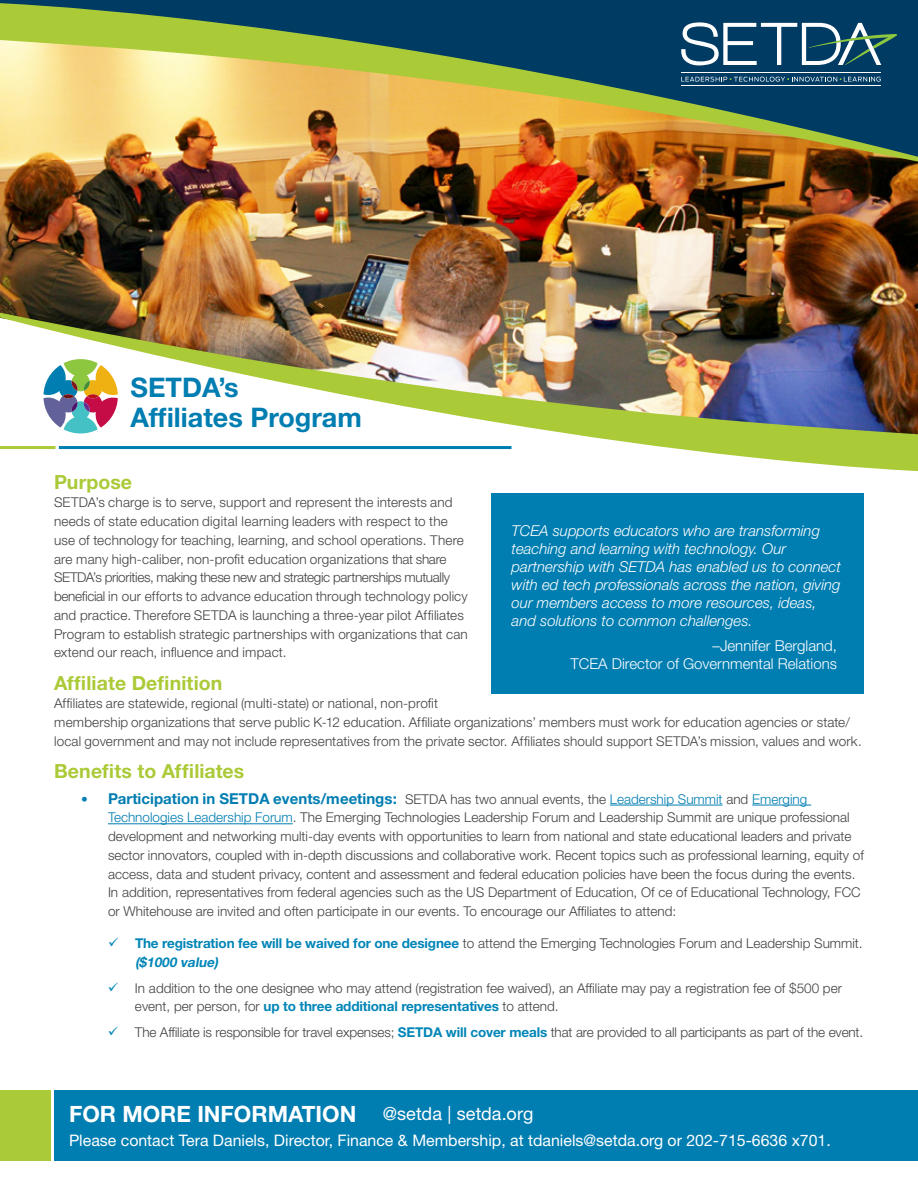
<style>
.page{position:relative;width:918px;height:1188px;background:#fff}
.page>*{position:absolute;margin:0;border:0;box-sizing:border-box;transform-origin:0 0}
.t1{font:700 27px/30.3px "Helvetica Neue LT Std";color:#007db1}
.t2{font:700 22.5px "Helvetica Neue LT Std";color:#fff}
.t3{font:700 19.5px "Helvetica Neue LT Std";letter-spacing:.005em;color:#abca37}
.t4{font:18px "Helvetica Neue LT Std";letter-spacing:.005em;color:#fff}
.t5{font:15.9px "Helvetica Neue LT Std";color:#fff}
.t6{font:italic 300 15px/18px "Helvetica Neue LT Std";color:#fff}
.t7{font:700 15px "Helvetica Neue LT Std";color:#007db1}
.t8{font:300 15px/18px "Helvetica Neue LT Std";color:#fff;text-align:right}
.t9{font:300 13.5px/18.8px "Helvetica Neue LT Std";color:#414042}
.s1{font-size:13.5px}
.s2{font-weight:300;font-size:13.5px;color:#414042}
.s3{font-weight:300;font-size:13.5px}
.s4{color:#007db1}
.s5{color:#0085b7}
.s6{font-weight:700;color:#0085b7}
.s7{font-weight:700;font-style:italic;color:#0085b7}
</style>
<div class="page">
<img style="left:0;top:169px;width:918px;height:137px">
<img style="left:0;top:0;width:918px;height:169px">
<div style="left:54px;top:1091px;width:864px;height:70px;background:#007db1"></div>
<div style="left:0;top:1091px;width:51px;height:70px;background:#abca37"></div>
<hr style="left:681px;top:72px;width:200px;height:1px;background:#fff">
<hr style="left:681px;top:86px;width:200px;height:1px;background:#fff">
<svg style="left:681px;top:77px;width:200px;height:5px"></svg>
<svg style="left:681px;top:22px;width:216px;height:43px"></svg>
<img style="left:0;top:306px;width:918px;height:166px">
<hr style="left:610px;top:805px;width:113px;height:1px;background:#007db1">
<hr style="left:752px;top:805px;width:59px;height:1px;background:#007db1">
<hr style="left:108px;top:823px;width:185px;height:1px;background:#007db1">
<hr style="left:0;top:446px;width:56px;height:3px;background:#abca37">
<hr style="left:59px;top:446px;width:453px;height:3px;background:#007db1">
<div style="left:491px;top:493px;width:373px;height:201px;background:#007db1"></div>
<svg style="left:44px;top:359px;width:74px;height:75px"></svg>
<h1 class="t1" style="left:130px;top:371px;width:233px">SETDA’s<br>Affiliates Program</h1>
<h3 class="t3" style="left:54px;top:470px;width:80px">Purpose</h3>
<p class="t9" style="left:54px;top:493px;width:415px">SETDA’s charge is to serve, support and represent the interests and needs of state education digital learning leaders with respect to the use of technology for teaching, learning, and school operations. There are many high-caliber, non-profit education organizations that share SETDA’s priorities, making these new and strategic partnerships mutually beneficial in our efforts to advance education through technology policy and practice. Therefore SETDA is launching a three-year pilot Affiliates Program to establish strategic partnerships with organizations that can extend our reach, influence and impact.</p>
<h3 class="t3" style="left:54px;top:671px;width:170px">Affiliate Definition</h3>
<p class="t9" style="left:54px;top:694px;width:809px">Affiliates are statewide, regional (multi-state) or national, non-profit<br>membership organizations that serve public K-12 education. Affiliate organizations’ members must work for education agencies or state/ local government and may not include representatives from the private sector. Affiliates should support SETDA’s mission, values and work.</p>
<h3 class="t3" style="left:54px;top:759px;width:192px">Benefits to Affiliates</h3>
<p class="t7" style="left:81px;top:789px;width:728px"><span class="s1">•</span> Participation in SETDA events/meetings: <span class="s2">SETDA has two annual events, the</span> <span class="s3">Leadership Summit</span> <span class="s2">and</span> <span class="s3">Emerging</span></p>
<p class="t9" style="left:108px;top:808px;width:757px"><span class="s4">Technologies Leadership Forum</span>. The Emerging Technologies Leadership Forum and Leadership Summit are unique professional development and networking multi-day events with opportunities to learn from national and state educational leaders and private sector innovators, coupled with in-depth discussions and collaborative work. Recent topics such as professional learning, equity of access, data and student privacy, content and assessment and federal education policies have been the focus during the events.<br>In addition, representatives from federal agencies such as the US Department of Education, Of ce of Educational Technology, FCC or Whitehouse are invited and often participate in our events. To encourage our Affiliates to attend:</p>
<p class="t9" style="left:135px;top:934px;width:729px;text-indent:-27px"><span class="s5">✓</span> <span class="s6">The registration fee will be waived for one designee</span> to attend the Emerging Technologies Forum and Leadership Summit. <span class="s7">($1000 value)</span></p>
<p class="t9" style="left:135px;top:978px;width:708px;text-indent:-27px"><span class="s5">✓</span> In addition to the one designee who may attend (registration fee waived), an Affiliate may pay a registration fee of $500 per event, per person, for <span class="s6">up to three additional representatives</span> to attend.</p>
<p class="t9" style="left:108px;top:1022px;width:757px"><span class="s5">✓</span> The Affiliate is responsible for travel expenses; <span class="s6">SETDA will cover meals</span> that are provided to all participants as part of the event.</p>
<p class="t6" style="left:512px;top:521px;width:331px">TCEA supports educators who are transforming teaching and learning with technology. Our partnership with SETDA has enabled us to connect with ed tech professionals across the nation, giving our members access to more resources, ideas, and solutions to common challenges.</p>
<p class="t8" style="left:571px;top:636px;width:268px">–Jennifer Bergland,<br>TCEA Director of Governmental Relations</p>
<h2 class="t2" style="left:69px;top:1100px;width:289px">FOR MORE INFORMATION</h2>
<p class="t5" style="left:69px;top:1131px;width:763px">Please contact Tera Daniels, Director, Finance &amp; Membership, at tdaniels@setda.org or 202-715-6636 x701.</p>
<h3 class="t4" style="left:383px;top:1103px;width:152px">@setda | setda.org</h3>
</div>
